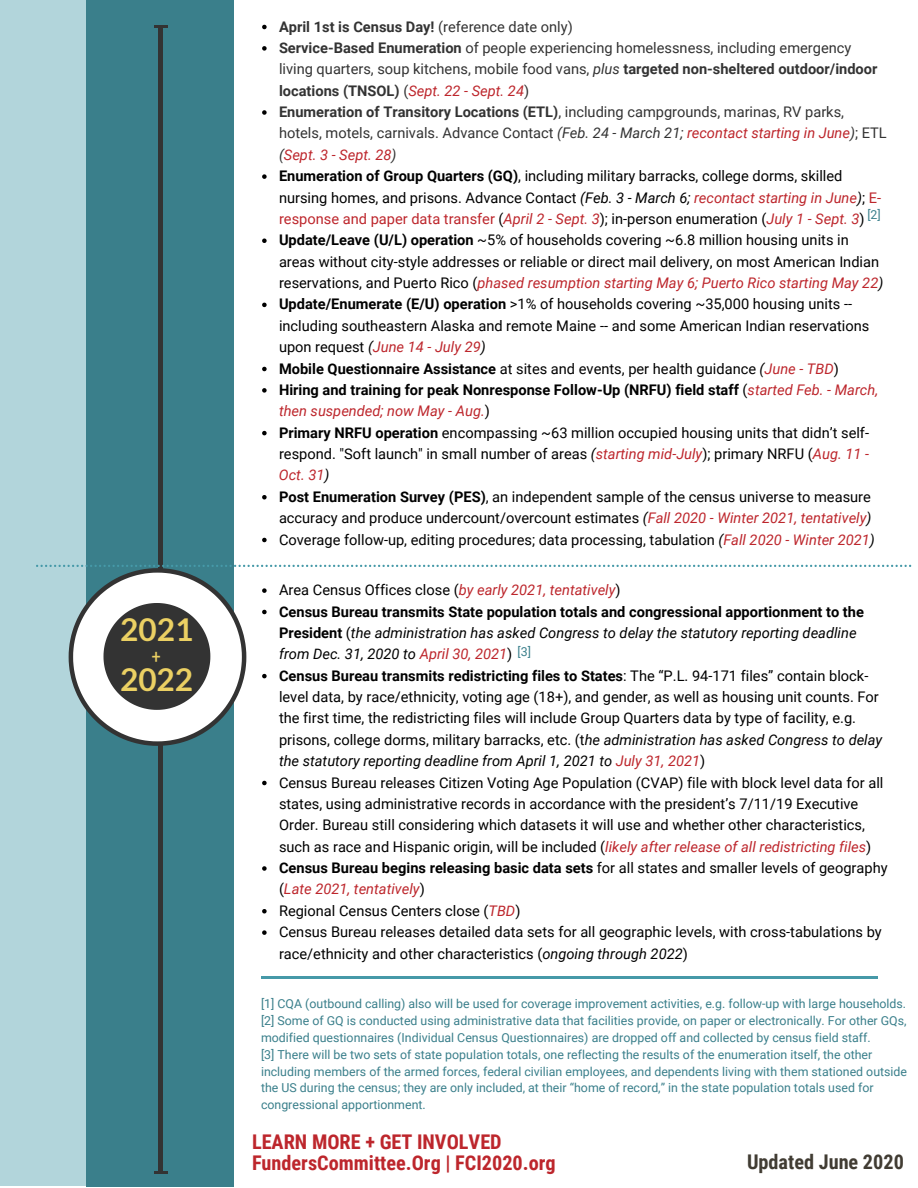
<style>
.page{position:relative;width:918px;height:1188px;background:#fff}
.page>*{position:absolute;margin:0;border:0;box-sizing:border-box;transform-origin:0 0}
.t1{font:700 31.5px "Lato";color:#ebd063}
.t2{font:700 20.25px/21.3px "Roboto Condensed";color:#bd262c}
.t3{font:700 20.25px "Roboto Condensed";color:#413c33}
.t4{font:19.2px "Roboto Condensed";color:#ebd063}
.t5{font:14.7px/21.3px "Roboto";color:#000}
.t6{font:12.3px/16.8px "Roboto";color:#3a7f8b}
.s1{font-weight:700;color:#333}
.s2{color:#333}
.s3{font-style:italic;color:#333}
.s4{font-style:italic;color:#bd262c}
.s5{font-weight:700}
.s6{font-style:italic}
.s7{color:#bd262c}
</style>
<div class="page">
<svg style="left:262px;top:25px;width:5px;height:4px"></svg>
<svg style="left:262px;top:46px;width:5px;height:5px"></svg>
<svg style="left:262px;top:110px;width:5px;height:5px"></svg>
<svg style="left:262px;top:174px;width:5px;height:5px"></svg>
<svg style="left:262px;top:238px;width:5px;height:5px"></svg>
<svg style="left:262px;top:303px;width:5px;height:4px"></svg>
<svg style="left:262px;top:367px;width:5px;height:4px"></svg>
<svg style="left:262px;top:388px;width:5px;height:5px"></svg>
<svg style="left:262px;top:431px;width:5px;height:4px"></svg>
<svg style="left:262px;top:495px;width:5px;height:5px"></svg>
<svg style="left:262px;top:538px;width:5px;height:4px"></svg>
<svg style="left:262px;top:781px;width:5px;height:4px"></svg>
<svg style="left:262px;top:866px;width:5px;height:5px"></svg>
<svg style="left:262px;top:909px;width:5px;height:5px"></svg>
<svg style="left:262px;top:930px;width:5px;height:5px"></svg>
<div style="left:0;top:0;width:146px;height:1186px;background:#b2d5db"></div>
<div style="left:87px;top:0;width:147px;height:1187px;background:#3a7f8b"></div>
<svg style="left:154px;top:26px;width:14px;height:2px"></svg>
<svg style="left:154px;top:1171px;width:14px;height:2px"></svg>
<hr style="left:159px;top:28px;width:4px;height:1143px;background:#333">
<svg style="left:36px;top:565px;width:875px;height:181px"></svg>
<hr style="left:261px;top:976px;width:617px;height:3px;background:#4699a8">
<h1 class="t1" style="left:120px;top:612px;width:75px">2021</h1>
<h3 class="t4" style="left:152px;top:642px;width:11px">+</h3>
<h1 class="t1" style="left:120px;top:661px;width:75px">2022</h1>
<p class="t5" style="left:279px;top:15px;width:609px"><span class="s1">April 1st is Census Day!</span> <span class="s2">(reference date only)<br></span><span class="s1">Service-Based Enumeration</span> <span class="s2">of people experiencing homelessness, including emergency living quarters, soup kitchens, mobile food vans,</span> <span class="s3">plus</span> <span class="s1">targeted non-sheltered outdoor/indoor locations (TNSOL)</span> <span class="s2">(</span><span class="s4">Sept. 22 - Sept. 24</span><span class="s2">)<br></span><span class="s1">Enumeration of Transitory Locations (ETL)</span><span class="s2">, including campgrounds, marinas, RV parks, hotels, motels, carnivals. Advance Contact</span> <span class="s3">(Feb. 24 - March 21;</span> <span class="s4">recontact starting in June</span><span class="s3">)</span><span class="s2">; ETL </span><span class="s3">(</span><span class="s4">Sept. 3 - Sept. 28</span><span class="s3">)<br></span><span class="s5">Enumeration of Group Quarters (GQ)</span>, including military barracks, college dorms, skilled nursing homes, and prisons. Advance Contact <span class="s6">(Feb. 3 - March 6;</span> <span class="s4">recontact starting in June</span><span class="s6">)</span>; <span class="s7">E&shy;response and paper data transfer</span> (<span class="s4">April 2 - Sept. 3</span>); in-person enumeration (<span class="s4">July 1 - Sept. 3</span>)<br><span class="s5">Update/Leave (U/L) operation</span> ~5% of households covering ~6.8 million housing units in areas without city-style addresses or reliable or direct mail delivery, on most American Indian reservations, and Puerto Rico (<span class="s4">phased resumption starting May 6; Puerto Rico starting May 22</span><span class="s6">)<br></span><span class="s5">Update/Enumerate (E/U) operation</span> &gt;1% of households covering ~35,000 housing units -- including southeastern Alaska and remote Maine -- and some American Indian reservations upon request <span class="s6">(</span><span class="s4">June 14 - July 29</span><span class="s6">)<br></span><span class="s5">Mobile Questionnaire Assistance</span> at sites and events, per health guidance <span class="s6">(</span><span class="s4">June - TBD</span>)<br><span class="s5">Hiring and training for peak Nonresponse Follow-Up (NRFU) field staff</span> (<span class="s4">started Feb. - March, then suspended; now May - Aug.</span>)<br><span class="s5">Primary NRFU operation</span> encompassing ~63 million occupied housing units that didn’t self&shy;respond. "Soft launch" in small number of areas <span class="s6">(</span><span class="s4">starting mid-July</span>); primary NRFU (<span class="s4">Aug. 11 - Oct. 31</span><span class="s6">)<br></span><span class="s5">Post Enumeration Survey (PES)</span>, an independent sample of the census universe to measure accuracy and produce undercount/overcount estimates <span class="s6">(</span><span class="s4">Fall 2020 - Winter 2021, tentatively</span><span class="s6">)<br></span>Coverage follow-up, editing procedures; data processing, tabulation <span class="s6">(</span><span class="s4">Fall 2020 - Winter 2021</span><span class="s6">)</span></p>
<p class="t5" style="left:279px;top:579px;width:610px">Area Census Offices close (<span class="s4">by early 2021, tentatively</span>)<br><span class="s5">Census Bureau transmits State population totals and congressional apportionment to the President</span> (<span class="s6">the administration has asked Congress to delay the statutory reporting deadline from Dec. 31, 2020 to</span> <span class="s4">April 30, 2021</span>)<br><span class="s5">Census Bureau transmits redistricting files to States</span>: The “P.L. 94-171 files” contain block&shy;level data, by race/ethnicity, voting age (18+), and gender, as well as housing unit counts. For the first time, the redistricting files will include Group Quarters data by type of facility, e.g. prisons, college dorms, military barracks, etc. (t<span class="s6">he administration has asked Congress to delay the statutory reporting deadline from April 1, 2021 to</span> <span class="s4">July 31, 2021</span>)<br>Census Bureau releases Citizen Voting Age Population (CVAP) file with block level data for all states, using administrative records in accordance with the president’s 7/11/19 Executive Order. Bureau still considering which datasets it will use and whether other characteristics, such as race and Hispanic origin, will be included (<span class="s4">likely after release of all redistricting files</span>)<br><span class="s5">Census Bureau begins releasing basic data sets</span> for all states and smaller levels of geography (<span class="s4">Late 2021, tentatively</span>)<br>Regional Census Centers close (<span class="s4">TBD</span>)<br>Census Bureau releases detailed data sets for all geographic levels, with cross-tabulations by race/ethnicity and other characteristics (<span class="s6">ongoing through 2022</span>)</p>
<p class="t6" style="left:867px;top:206px;width:15px">[2]</p>
<p class="t6" style="left:518px;top:643px;width:15px">[3]</p>
<p class="t6" style="left:261px;top:995px;width:648px">[1] CQA (outbound calling) also will be used for coverage improvement activities, e.g. follow-up with large households. [2] Some of GQ is conducted using administrative data that facilities provide, on paper or electronically. For other GQs, modified questionnaires (Individual Census Questionnaires) are dropped off and collected by census field staff.<br>[3] There will be two sets of state population totals, one reflecting the results of the enumeration itself, the other including members of the armed forces, federal civilian employees, and dependents living with them stationed outside the US during the census; they are only included, at their “home of record,” in the state population totals used for congressional apportionment.</p>
<h2 class="t2" style="left:252px;top:1130px;width:305px">LEARN MORE + GET INVOLVED<br>FundersCommittee.Org | FCI2020.org</h2>
<h2 class="t3" style="left:747px;top:1147px;width:158px">Updated June 2020</h2>
</div>
